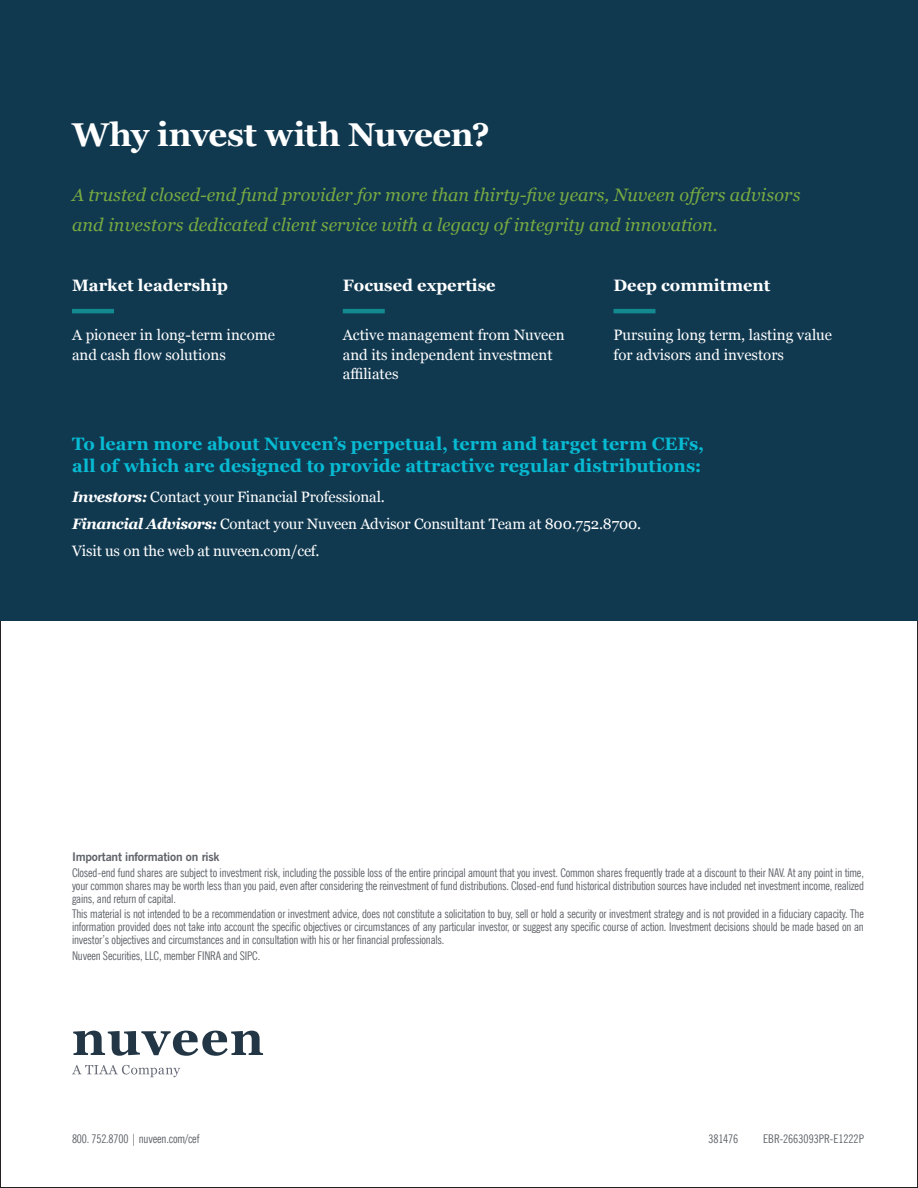
<style>
.page{position:relative;width:918px;height:1188px;background:#fff}
.page>*{position:absolute;margin:0;border:0;box-sizing:border-box;transform-origin:0 0}
._3_Headline_Inside{font:700 33px "Georgia";letter-spacing:-.02em;color:#fff}
.Quote_Body{font:italic 18px/30px "Georgia";color:#77a942}
.For_more_info{font:700 18px/22.5px "Georgia";color:#07bbd3}
.Subhead_2{font:700 16.5px "Georgia";color:#fff}
.Body{font:15px/19.5px "Georgia";color:#fff}
._4_Georgia_9_pt{font:15px "Georgia";letter-spacing:-.01em;color:#fff}
._8_pt_disclosure{font:condensed 12px/12.8px "News Gothic BT";letter-spacing:-.015em;color:#5f6369;text-align:justify}
.Compliance_Code{font:condensed 12px "News Gothic BT";letter-spacing:-.005em;color:#5f6369}
.Risk_Disclosure_head{font:700 12px "News Gothic BT";letter-spacing:-.015em;color:#5f6369}
.s1{font-weight:700;font-style:italic}
</style>
<div class="page">
<svg style="left:73px;top:1031px;width:190px;height:25px"></svg>
<svg style="left:72px;top:1065px;width:108px;height:12px"></svg>
<div style="left:0;top:0;width:918px;height:621px;background:#10384f"></div>
<hr style="left:72px;top:309px;width:42px;height:4px;background:#138990">
<hr style="left:343px;top:309px;width:42px;height:4px;background:#138990">
<hr style="left:614px;top:309px;width:42px;height:4px;background:#138990">
<p class="_3_Headline_Inside" style="left:72px;top:110px;width:419px">Why invest with Nuveen?</p>
<p class="Quote_Body" style="left:72px;top:179px;width:730px">A trusted closed-end fund provider for more than thirty-five years, Nuveen offers advisors and investors dedicated client service with a legacy of integrity and innovation.</p>
<p class="Subhead_2" style="left:72px;top:273px;width:158px">Market leadership</p>
<p class="Body" style="left:72px;top:325px;width:205px">A pioneer in long-term income and cash flow solutions</p>
<p class="Subhead_2" style="left:343px;top:273px;width:154px">Focused expertise</p>
<p class="Body" style="left:343px;top:325px;width:223px">Active management from Nuveen and its independent investment affiliates</p>
<p class="Subhead_2" style="left:614px;top:273px;width:158px">Deep commitment</p>
<p class="Body" style="left:614px;top:325px;width:220px">Pursuing long term, lasting value for advisors and investors</p>
<p class="For_more_info" style="left:72px;top:431px;width:634px">To learn more about Nuveen’s perpetual, term and target term CEFs, all of which are designed to provide attractive regular distributions:</p>
<p class="_4_Georgia_9_pt" style="left:72px;top:486px;width:314px"><span class="s1">Investors:</span> Contact your Financial Professional.</p>
<p class="_4_Georgia_9_pt" style="left:72px;top:513px;width:571px"><span class="s1">Financial Advisors:</span> Contact your Nuveen Advisor Consultant Team at 800.752.8700.</p>
<p class="_4_Georgia_9_pt" style="left:72px;top:540px;width:249px">Visit us on the web at nuveen.com/cef.</p>
<p class="Risk_Disclosure_head" style="left:72px;top:850px;width:149px">Important information on risk</p>
<p class="_8_pt_disclosure" style="left:72px;top:866px;width:793px">Closed-end fund shares are subject to investment risk, including the possible loss of the entire principal amount that you invest. Common shares frequently trade at a discount to their NAV. At any point in time, your common shares may be worth less than you paid, even after considering the reinvestment of fund distributions. Closed-end fund historical distribution sources have included net investment income, realized gains, and return of capital.</p>
<p class="_8_pt_disclosure" style="left:72px;top:908px;width:793px">This material is not intended to be a recommendation or investment advice, does not constitute a solicitation to buy, sell or hold a security or investment strategy and is not provided in a fiduciary capacity. The information provided does not take into account the specific objectives or circumstances of any particular investor, or suggest any specific course of action. Investment decisions should be made based on an investor’s objectives and circumstances and in consultation with his or her financial professionals.</p>
<p class="_8_pt_disclosure" style="left:72px;top:949px;width:190px">Nuveen Securities, LLC, member FINRA and SIPC.</p>
<p class="_8_pt_disclosure" style="left:72px;top:1132px;width:129px">800. 752.8700 | nuveen.com/cef</p>
<p class="Compliance_Code" style="left:708px;top:1132px;width:31px">381476</p>
<p class="Compliance_Code" style="left:763px;top:1132px;width:102px">EBR-2663093PR-E1222P</p>
</div>
